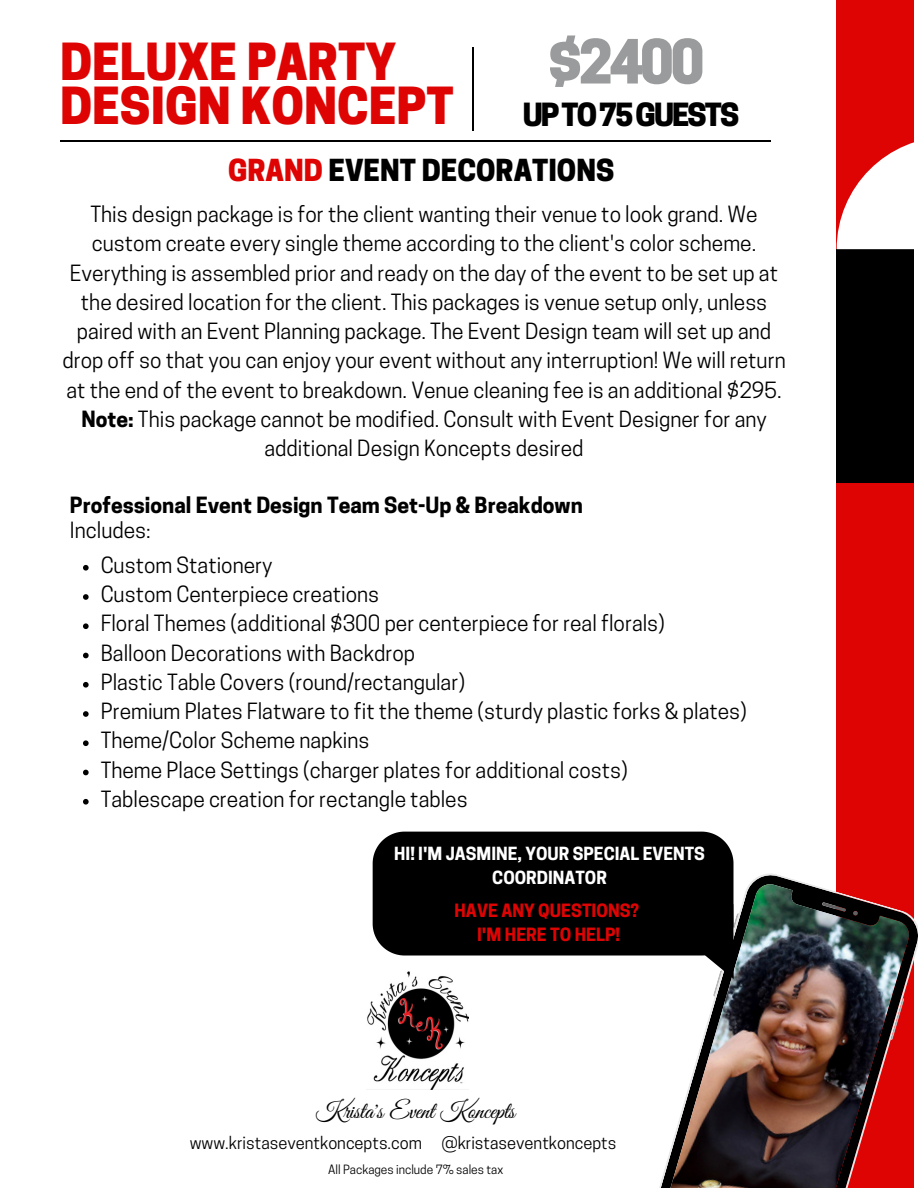
<style>
.page{position:relative;width:918px;height:1188px;background:#fff}
.page>*{position:absolute;margin:0;border:0;box-sizing:border-box;transform-origin:0 0}
.t1{font:800 57.15px "Cooper Hewitt";color:#9a9b9c}
.t2{font:800 48px "Cooper Hewitt";color:#df0404}
.t3{font:800 30px "Cooper Hewitt";letter-spacing:-.065em;color:#000}
.t4{font:800 28.5px "Cooper Hewitt";color:#000}
.t5{font:24px "Great Vibes";color:#000}
.t6{font:21px/29.2px "Cooper Hewitt";color:#000;text-align:center}
.t7{font:700 21px "Cooper Hewitt";color:#000}
.t8{font:700 17.25px "Cooper Hewitt";color:#df0404}
.t9{font:700 16.95px/23.4px "Cooper Hewitt";color:#fff;text-align:center}
.t10{font:16.5px "Cooper Hewitt";color:#000}
.t11{font:12px "Cooper Hewitt";color:#000}
.s1{color:#df0404}
.s2{font-weight:700}
</style>
<div class="page">
<hr style="left:60px;top:140px;width:711px;height:1px;background:#000">
<div style="left:837px;top:0;width:77px;height:301px;background:#df0404"></div>
<div style="left:837px;top:249px;width:77px;height:234px;background:#000"></div>
<div style="left:837px;top:484px;width:77px;height:704px;background:#df0404"></div>
<svg style="left:837px;top:142px;width:77px;height:107px"></svg>
<hr style="left:472px;top:47px;width:1px;height:83px;background:#000">
<img style="left:659px;top:872px;width:259px;height:316px">
<div style="left:373px;top:832px;width:361px;height:124px;background:#000"></div>
<svg style="left:648px;top:904px;width:91px;height:93px"></svg>
<img style="left:367px;top:971px;width:102px;height:119px">
<svg style="left:83px;top:565px;width:6px;height:6px"></svg>
<svg style="left:83px;top:594px;width:6px;height:6px"></svg>
<svg style="left:83px;top:623px;width:6px;height:6px"></svg>
<svg style="left:83px;top:653px;width:6px;height:5px"></svg>
<svg style="left:83px;top:682px;width:6px;height:6px"></svg>
<svg style="left:83px;top:711px;width:6px;height:6px"></svg>
<svg style="left:83px;top:740px;width:6px;height:6px"></svg>
<svg style="left:83px;top:770px;width:6px;height:5px"></svg>
<svg style="left:83px;top:799px;width:6px;height:6px"></svg>
<p class="t2" style="left:60px;top:44px;width:338px">DELUXE PARTY</p>
<p class="t1" style="left:548px;top:41px;width:158px">$2400</p>
<p class="t2" style="left:60px;top:88px;width:395px">DESIGN KONCEPT</p>
<p class="t4" style="left:228px;top:160px;width:388px"><span class="s1">GRAND</span> EVENT DECORATIONS</p>
<p class="t3" style="left:523px;top:103px;width:218px">UPTO75GUESTS</p>
<p class="t6" style="left:62px;top:202px;width:725px">This design package is for the client wanting their venue to look grand. We custom create every single theme according to the client's color scheme.<br>Everything is assembled prior and ready on the day of the event to be set up at the desired location for the client. This packages is venue setup only, unless paired with an Event Planning package. The Event Design team will set up and drop off so that you can enjoy your event without any interruption! We will return at the end of the event to breakdown. Venue cleaning fee is an additional $295.</p>
<p class="t6" style="left:81px;top:407px;width:687px"><span class="s2">Note:</span> This package cannot be modified. Consult with Event Designer for any additional Design Koncepts desired</p>
<p class="t7" style="left:70px;top:497px;width:514px">Professional Event Design Team Set-Up &amp; Breakdown</p>
<p class="t6" style="left:70px;top:518px;width:82px">Includes:</p>
<p class="t6" style="left:101px;top:553px;width:173px">Custom Stationery</p>
<p class="t6" style="left:101px;top:582px;width:280px">Custom Centerpiece creations</p>
<p class="t6" style="left:101px;top:611px;width:566px">Floral Themes (additional $300 per centerpiece for real florals)</p>
<p class="t6" style="left:101px;top:641px;width:316px">Balloon Decorations with Backdrop</p>
<p class="t6" style="left:101px;top:670px;width:366px">Plastic Table Covers (round/rectangular)</p>
<p class="t6" style="left:101px;top:699px;width:648px">Premium Plates Flatware to fit the theme (sturdy plastic forks &amp; plates)</p>
<p class="t6" style="left:101px;top:728px;width:270px">Theme/Color Scheme napkins</p>
<p class="t6" style="left:101px;top:758px;width:529px">Theme Place Settings (charger plates for additional costs)</p>
<p class="t6" style="left:101px;top:787px;width:368px">Tablescape creation for rectangle tables</p>
<p class="t9" style="left:394px;top:845px;width:312px">HI! I'M JASMINE, YOUR SPECIAL EVENTS<br>COORDINATOR</p>
<p class="t8" style="left:455px;top:904px;width:186px">HAVE ANY QUESTIONS?</p>
<p class="t8" style="left:477px;top:928px;width:144px">I'M HERE TO HELP!</p>
<p class="t5" style="left:316px;top:1098px;width:200px">Krista's Event Koncepts</p>
<p class="t10" style="left:190px;top:1137px;width:428px">www.kristaseventkoncepts.com @kristaseventkoncepts</p>
<p class="t11" style="left:328px;top:1165px;width:177px">All Packages include 7% sales tax</p>
</div>
